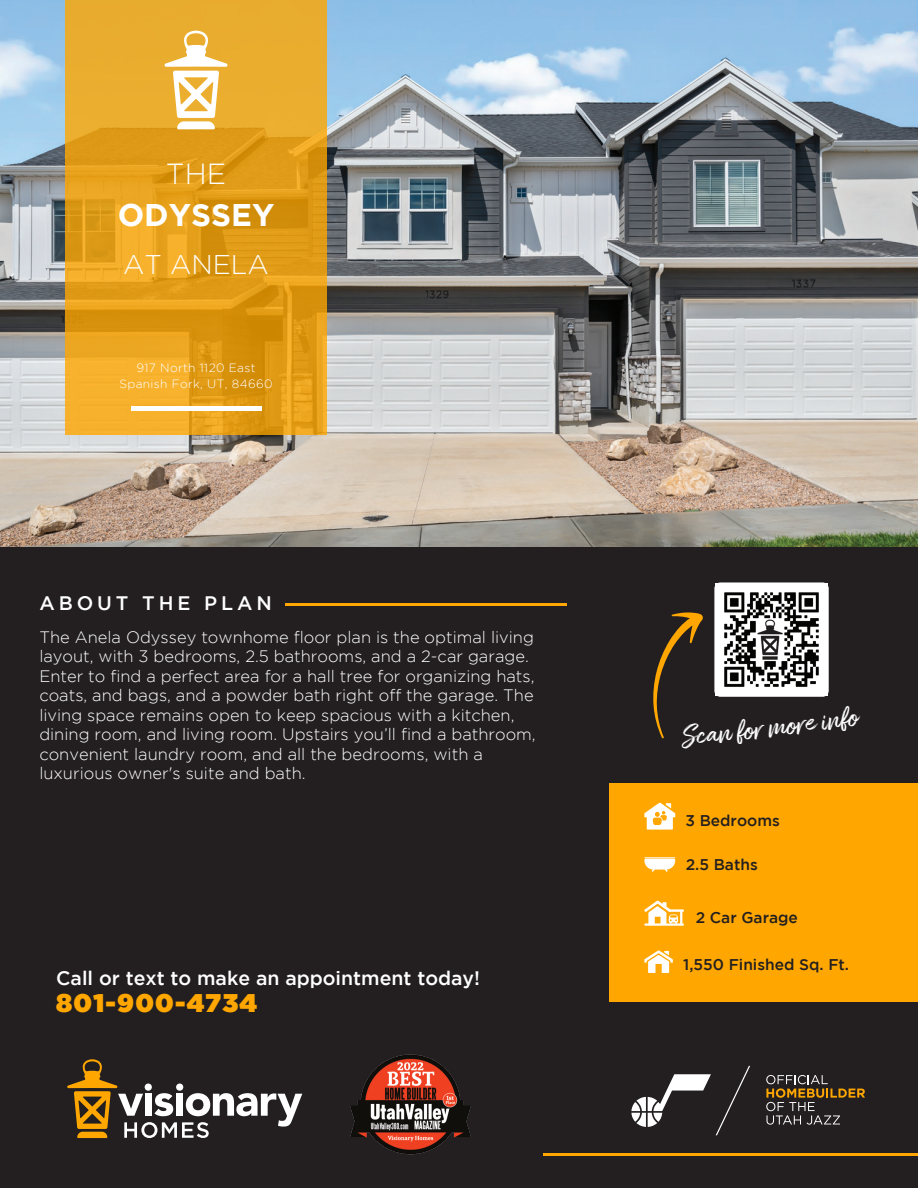
<style>
.page{position:relative;width:918px;height:1188px;background:#fff}
.page>*{position:absolute;margin:0;border:0;box-sizing:border-box;transform-origin:0 0}
.t1{font:700 31.2px "Gotham HTF";color:#fff}
.t2{font:29.85px "Amithen";color:#fff}
.t3{font:300 28.95px "Gotham HTF";color:#fff}
.t4{font:300 27px "Gotham HTF";color:#fff}
.t5{font:900 25.5px "Gotham HTF";letter-spacing:.05em;color:#ffa700}
.t6{font:500 19.5px "Gotham HTF";color:#fff}
.t7{font:500 19.5px "Gotham HTF";letter-spacing:.2em;color:#fff}
.t8{font:300 16.5px/19.5px "Gotham HTF";color:#fff}
.t9{font:500 15.45px "Gotham HTF";color:#231f20}
.t10{font:300 12px/15.6px "Gotham HTF";letter-spacing:.03em;color:#fff;text-align:center}
</style>
<div class="page">
<div style="left:0;top:546px;width:918px;height:642px;background:#231f20"></div>
<div style="left:609px;top:783px;width:309px;height:219px;background:#ffa700"></div>
<hr style="left:544px;top:1153px;width:374px;height:2px;background:#ffa700">
<hr style="left:668px;top:909px;width:16px;height:3px;background:#fff">
<hr style="left:644px;top:923px;width:40px;height:3px;background:#fff">
<svg style="left:644px;top:901px;width:38px;height:24px"></svg>
<svg style="left:644px;top:803px;width:31px;height:27px"></svg>
<svg style="left:644px;top:859px;width:31px;height:13px"></svg>
<hr style="left:644px;top:857px;width:31px;height:1px;background:#fff">
<svg style="left:644px;top:951px;width:29px;height:22px"></svg>
<svg style="left:631px;top:1066px;width:119px;height:69px"></svg>
<svg style="left:766px;top:1075px;width:99px;height:50px"></svg>
<hr style="left:285px;top:603px;width:282px;height:3px;background:#ffa700">
<img style="left:0;top:0;width:918px;height:546px">
<svg style="left:714px;top:582px;width:115px;height:115px"></svg>
<svg style="left:653px;top:612px;width:50px;height:126px"></svg>
<img style="left:716px;top:584px;width:111px;height:111px">
<svg style="left:66px;top:0;width:261px;height:435px;background:#e5a21f"></svg>
<svg style="left:164px;top:31px;width:64px;height:98px"></svg>
<svg style="left:67px;top:1059px;width:235px;height:79px"></svg>
<hr style="left:131px;top:406px;width:130px;height:4px;background:#fff">
<img style="left:350px;top:1054px;width:121px;height:101px">
<h3 class="t3" style="left:166px;top:158px;width:62px">THE</h3>
<h1 class="t1" style="left:118px;top:197px;width:158px">ODYSSEY</h1>
<h3 class="t4" style="left:123px;top:250px;width:147px">AT ANELA</h3>
<p class="t10" style="left:119px;top:360px;width:155px">917 North 1120 East<br>Spanish Fork, UT, 84660</p>
<p class="t7" style="left:40px;top:592px;width:234px">ABOUT THE PLAN</p>
<p class="t8" style="left:39px;top:627px;width:498px">The Anela Odyssey townhome floor plan is the optimal living layout, with 3 bedrooms, 2.5 bathrooms, and a 2-car garage.<br>Enter to find a perfect area for a hall tree for organizing hats, coats, and bags, and a powder bath right off the garage. The living space remains open to keep spacious with a kitchen, dining room, and living room. Upstairs you’ll find a bathroom, convenient laundry room, and all the bedrooms, with a luxurious owner's suite and bath.</p>
<p class="t6" style="left:56px;top:967px;width:425px">Call or text to make an appointment today!</p>
<h3 class="t5" style="left:56px;top:988px;width:202px">801-900-4734</h3>
<h2 class="t2" style="left:680px;top:720px;width:178px;rotate:-7deg">Scan for more info</h2>
<p class="t9" style="left:685px;top:812px;width:96px">3 Bedrooms</p>
<p class="t9" style="left:686px;top:856px;width:74px">2.5 Baths</p>
<p class="t9" style="left:696px;top:908px;width:104px">2 Car Garage</p>
<p class="t9" style="left:683px;top:956px;width:167px">1,550 Finished Sq. Ft.</p>
</div>
